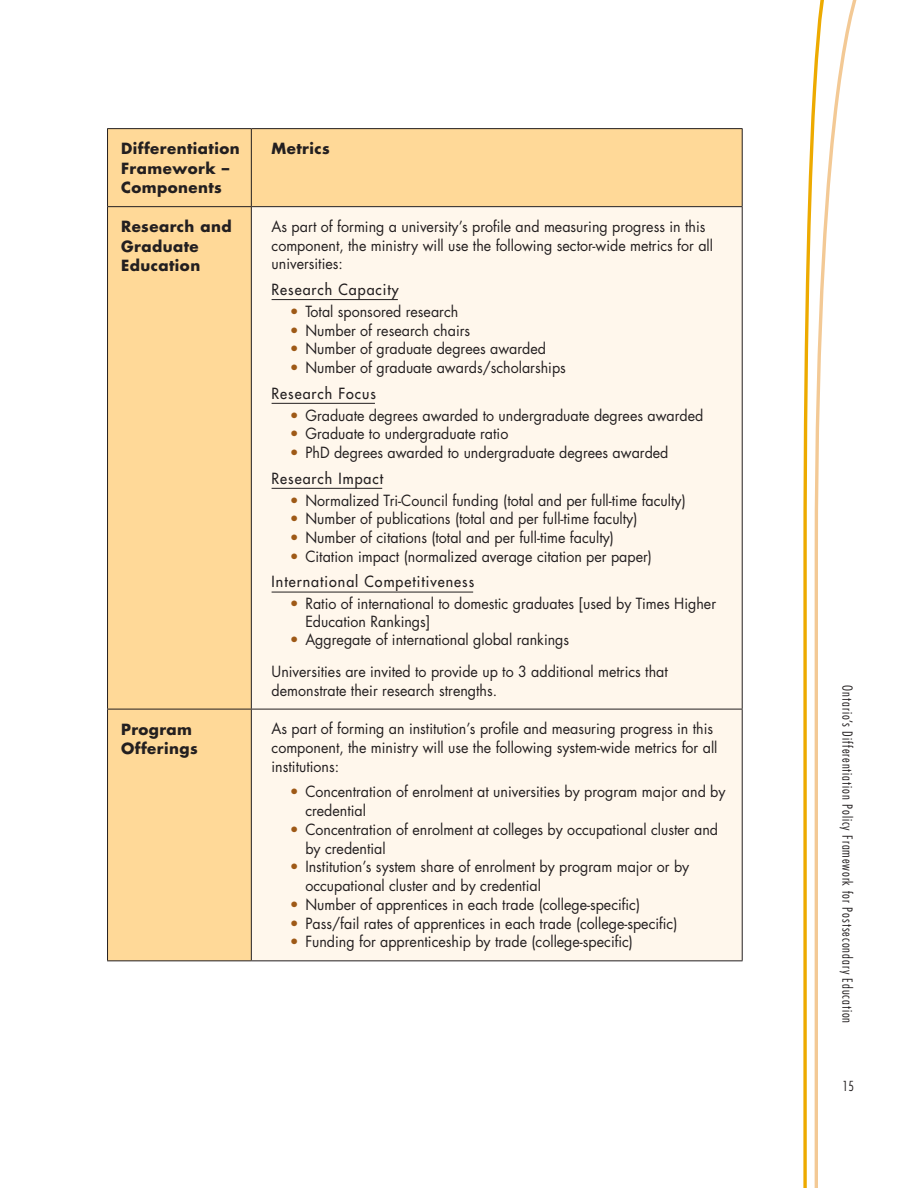
<style>
.page{position:relative;width:918px;height:1188px;background:#fff}
.page>*{position:absolute;margin:0;border:0;box-sizing:border-box;transform-origin:0 0}
.table_text{font:15px/18.8px "Futura";color:#231f20;scale:.95 1}
.table_heading{font:700 15px/19.5px "Futura";letter-spacing:.03em;color:#231f20}
.table_text-2{font:15px "Futura";letter-spacing:.07em;color:#231f20;scale:.95 1}
.t1{font:300 condensed 13.5px "Futura";letter-spacing:.07em;color:#231f20}
.s1{font-weight:700;color:#9e5916}
</style>
<div class="page">
<svg style="left:803px;top:56px;width:12px;height:1132px"></svg>
<svg style="left:815px;top:0;width:42px;height:1188px"></svg>
<div style="left:108px;top:129px;width:634px;height:831px;background:#ffd998"></div>
<div style="left:252px;top:207px;width:490px;height:753px;background:#fff7ec"></div>
<hr style="left:107px;top:128px;width:144px;height:1px;background:#231f20">
<hr style="left:107px;top:129px;width:1px;height:77px;background:#231f20">
<hr style="left:107px;top:206px;width:144px;height:1px;background:#231f20">
<hr style="left:107px;top:207px;width:1px;height:502px;background:#231f20">
<hr style="left:107px;top:709px;width:144px;height:1px;background:#231f20">
<hr style="left:107px;top:709px;width:1px;height:251px;background:#231f20">
<hr style="left:107px;top:960px;width:144px;height:1px;background:#231f20">
<hr style="left:251px;top:128px;width:492px;height:1px;background:#231f20">
<hr style="left:251px;top:129px;width:1px;height:77px;background:#231f20">
<hr style="left:742px;top:129px;width:1px;height:77px;background:#231f20">
<hr style="left:251px;top:206px;width:492px;height:1px;background:#231f20">
<hr style="left:251px;top:207px;width:1px;height:502px;background:#231f20">
<hr style="left:742px;top:207px;width:1px;height:502px;background:#231f20">
<hr style="left:251px;top:709px;width:492px;height:1px;background:#231f20">
<hr style="left:251px;top:709px;width:1px;height:251px;background:#231f20">
<hr style="left:742px;top:709px;width:1px;height:251px;background:#231f20">
<hr style="left:251px;top:960px;width:492px;height:1px;background:#231f20">
<hr style="left:272px;top:299px;width:126px;height:1px;background:#231f20">
<hr style="left:272px;top:403px;width:103px;height:1px;background:#231f20">
<hr style="left:272px;top:488px;width:110px;height:1px;background:#231f20">
<hr style="left:272px;top:592px;width:201px;height:1px;background:#231f20">
<p class="table_heading" style="left:121px;top:138px;width:120px">Differentiation<br>Framework –<br>Components</p>
<p class="table_heading" style="left:272px;top:138px;width:60px">Metrics</p>
<p class="table_heading" style="left:121px;top:216px;width:112px">Research and<br>Graduate<br>Education</p>
<p class="table_text" style="left:272px;top:217px;width:466px">As part of forming a university’s profile and measuring progress in this component, the ministry will use the following sector-wide metrics for all universities:</p>
<p class="table_text-2" style="left:272px;top:280px;width:135px">Research Capacity</p>
<p class="table_text" style="left:289px;top:302px;width:180px"><span class="s1">•</span> Total sponsored research</p>
<p class="table_text" style="left:289px;top:321px;width:192px"><span class="s1">•</span> Number of research chairs</p>
<p class="table_text" style="left:289px;top:339px;width:272px"><span class="s1">•</span> Number of graduate degrees awarded</p>
<p class="table_text" style="left:289px;top:358px;width:293px"><span class="s1">•</span> Number of graduate awards/scholarships</p>
<p class="table_text-2" style="left:272px;top:383px;width:111px">Research Focus</p>
<p class="table_text" style="left:289px;top:406px;width:438px"><span class="s1">•</span> Graduate degrees awarded to undergraduate degrees awarded</p>
<p class="table_text" style="left:289px;top:424px;width:232px"><span class="s1">•</span> Graduate to undergraduate ratio</p>
<p class="table_text" style="left:289px;top:443px;width:401px"><span class="s1">•</span> PhD degrees awarded to undergraduate degrees awarded</p>
<p class="table_text-2" style="left:272px;top:468px;width:119px">Research Impact</p>
<p class="table_text" style="left:289px;top:491px;width:419px"><span class="s1">•</span> Normalized Tri-Council funding (total and per full-time faculty)</p>
<p class="table_text" style="left:289px;top:509px;width:368px"><span class="s1">•</span> Number of publications (total and per full-time faculty)</p>
<p class="table_text" style="left:289px;top:528px;width:343px"><span class="s1">•</span> Number of citations (total and per full-time faculty)</p>
<p class="table_text" style="left:289px;top:547px;width:383px"><span class="s1">•</span> Citation impact (normalized average citation per paper)</p>
<p class="table_text-2" style="left:272px;top:572px;width:215px">International Competitiveness</p>
<p class="table_text" style="left:305px;top:594px;width:434px;line-height:18px;text-indent:-16px"><span class="s1">•</span> Ratio of international to domestic graduates [used by Times Higher<br>Education Rankings]</p>
<p class="table_text" style="left:289px;top:630px;width:296px"><span class="s1">•</span> Aggregate of international global rankings</p>
<p class="table_text" style="left:272px;top:662px;width:419px">Universities are invited to provide up to 3 additional metrics that demonstrate their research strengths.</p>
<p class="table_heading" style="left:121px;top:719px;width:78px">Program<br>Offerings</p>
<p class="table_text" style="left:272px;top:719px;width:471px">As part of forming an institution’s profile and measuring progress in this component, the ministry will use the following system-wide metrics for all institutions:</p>
<p class="table_text" style="left:305px;top:782px;width:444px;text-indent:-16px"><span class="s1">•</span> Concentration of enrolment at universities by program major and by credential</p>
<p class="table_text" style="left:305px;top:820px;width:436px;text-indent:-16px"><span class="s1">•</span> Concentration of enrolment at colleges by occupational cluster and by credential</p>
<p class="table_text" style="left:305px;top:857px;width:406px;text-indent:-16px"><span class="s1">•</span> Institution’s system share of enrolment by program major or by occupational cluster and by credential</p>
<p class="table_text" style="left:289px;top:895px;width:371px"><span class="s1">•</span> Number of apprentices in each trade (college-specific)</p>
<p class="table_text" style="left:289px;top:914px;width:410px"><span class="s1">•</span> Pass/fail rates of apprentices in each trade (college-specific)</p>
<p class="table_text" style="left:289px;top:932px;width:363px"><span class="s1">•</span> Funding for apprenticeship by trade (college-specific)</p>
<p class="t1" style="left:856px;top:685px;width:339px;rotate:90deg">Ontario’s Differentiation Policy Framework for Postsecondary Education</p>
<p class="t1" style="left:842px;top:1077px;width:13px">15</p>
</div>
